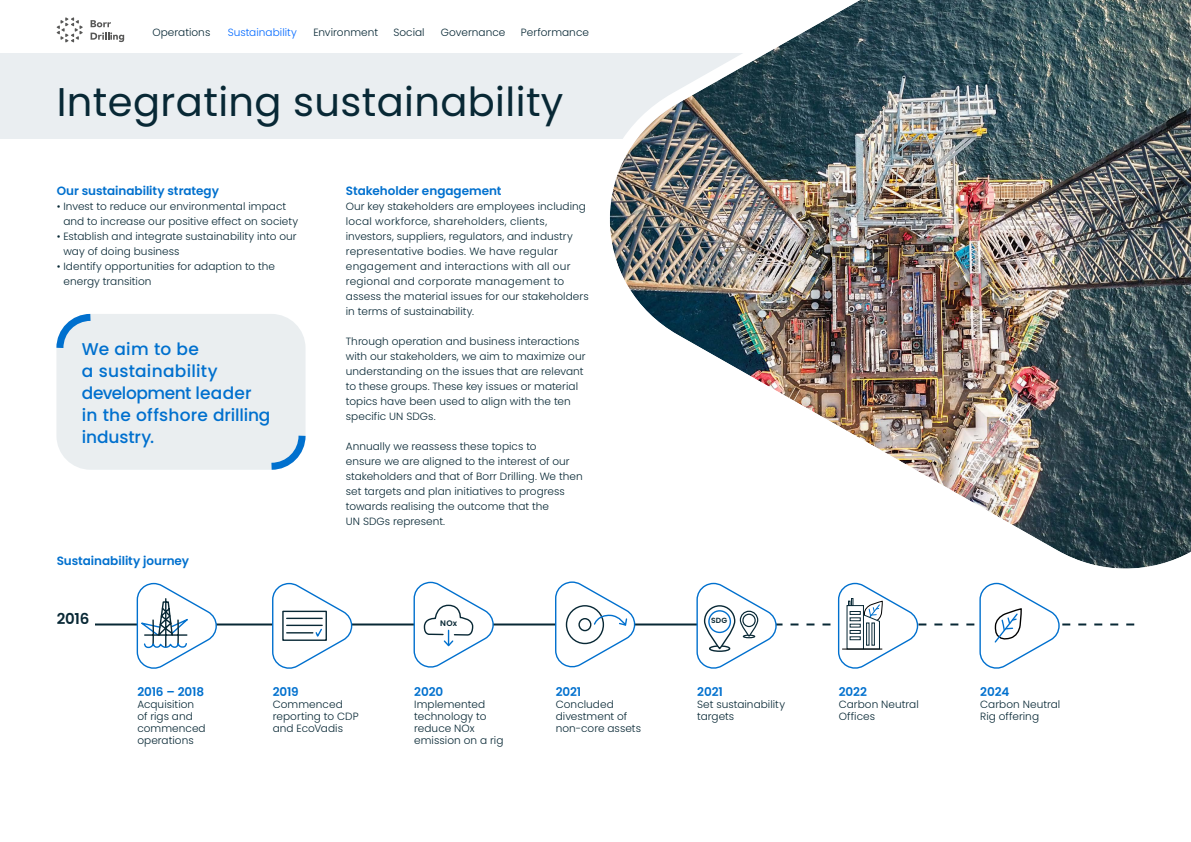
<style>
.page{position:relative;width:1191px;height:842px;background:#fff}
.page>*{position:absolute;margin:0;border:0;box-sizing:border-box;transform-origin:0 0}
.t1{font:40px "Poppins";letter-spacing:.01em;color:#082835}
.t2{font:500 17px/22px "Poppins";letter-spacing:.01em;color:#0070ce}
.t3{font:600 15px "Poppins";color:#082835}
.t4{font:600 12px "Poppins";letter-spacing:-.005em;color:#0070ce}
.t5{font:300 10.5px/15px "Poppins";letter-spacing:.005em;color:#082835}
.t6{font:300 10.5px "Poppins";letter-spacing:.005em;color:#0069ff}
.t7{font:600 8px "Poppins";color:#082835}
.t8{font:600 7.5px "Poppins";color:#082835}
</style>
<div class="page">
<div style="left:0;top:0;width:1191px;height:139px;background:#eaeef1"></div>
<div style="left:0;top:0;width:1191px;height:52px;background:#fff"></div>
<img style="left:592px;top:0;width:599px;height:569px">
<hr style="left:95px;top:623px;width:663px;height:2px;background:#082835">
<svg style="left:136px;top:582px;width:82px;height:87px"></svg>
<svg style="left:271px;top:582px;width:82px;height:87px"></svg>
<svg style="left:91px;top:20px;width:33px;height:22px"></svg>
<svg style="left:57px;top:17px;width:26px;height:25px"></svg>
<svg style="left:413px;top:581px;width:81px;height:87px"></svg>
<svg style="left:554px;top:581px;width:82px;height:87px"></svg>
<svg style="left:695px;top:582px;width:439px;height:87px"></svg>
<div style="left:56px;top:314px;width:249px;height:156px;background:#eaeef0;border-radius:34px"></div>
<svg style="left:56px;top:313px;width:35px;height:35px"></svg>
<svg style="left:271px;top:429px;width:35px;height:41px"></svg>
<p class="t5" style="left:152px;top:25px;width:59px">Operations</p>
<p class="t6" style="left:228px;top:26px;width:71px">Sustainability</p>
<p class="t5" style="left:313px;top:25px;width:66px">Environment</p>
<p class="t5" style="left:393px;top:25px;width:33px">Social</p>
<p class="t5" style="left:441px;top:25px;width:66px">Governance</p>
<p class="t5" style="left:521px;top:25px;width:70px">Performance</p>
<h1 class="t1" style="left:57px;top:79px;width:508px">Integrating sustainability</h1>
<p class="t4" style="left:57px;top:184px;width:164px">Our sustainability strategy</p>
<p class="t5" style="left:63px;top:199px;width:236px;text-indent:-7px">• Invest to reduce our environmental impact and to increase our positive effect on society</p>
<p class="t5" style="left:63px;top:229px;width:235px;text-indent:-7px">• Establish and integrate sustainability into our way of doing business</p>
<p class="t5" style="left:63px;top:259px;width:213px;text-indent:-7px">• Identify opportunities for adaption to the energy transition</p>
<h2 class="t2" style="left:82px;top:338px;width:190px">We aim to be<br>a sustainability development leader in the offshore drilling industry.</h2>
<p class="t4" style="left:57px;top:554px;width:134px">Sustainability journey</p>
<h3 class="t3" style="left:57px;top:610px;width:34px">2016</h3>
<p class="t4" style="left:346px;top:184px;width:157px">Stakeholder engagement</p>
<p class="t5" style="left:346px;top:199px;width:244px">Our key stakeholders are employees including local workforce, shareholders, clients, investors, suppliers, regulators, and industry representative bodies. We have regular engagement and interactions with all our regional and corporate management to assess the material issues for our stakeholders in terms of sustainability.</p>
<p class="t5" style="left:346px;top:334px;width:241px">Through operation and business interactions with our stakeholders, we aim to maximize our understanding on the issues that are relevant to these groups. These key issues or material topics have been used to align with the ten specific UN SDGs.</p>
<p class="t5" style="left:346px;top:439px;width:238px">Annually we reassess these topics to<br>ensure we are aligned to the interest of our stakeholders and that of Borr Drilling. We then set targets and plan initiatives to progress towards realising the outcome that the<br>UN SDGs represent.</p>
<p class="t7" style="left:440px;top:619px;width:18px">NOx</p>
<p class="t4" style="left:137px;top:685px;width:68px">2016 – 2018</p>
<p class="t5" style="left:137px;top:698px;width:70px;line-height:12px">Acquisition of rigs and commenced operations</p>
<p class="t4" style="left:273px;top:685px;width:28px">2019</p>
<p class="t5" style="left:273px;top:698px;width:87px;line-height:12px">Commenced reporting to CDP and EcoVadis</p>
<p class="t4" style="left:414px;top:685px;width:31px">2020</p>
<p class="t5" style="left:414px;top:698px;width:91px;line-height:12px">Implemented technology to reduce NOx emission on a rig</p>
<p class="t4" style="left:556px;top:685px;width:27px">2021</p>
<p class="t5" style="left:556px;top:698px;width:87px;line-height:12px">Concluded divestment of non-core assets</p>
<p class="t8" style="left:711px;top:616px;width:17px">SDG</p>
<p class="t4" style="left:697px;top:685px;width:27px">2021</p>
<p class="t5" style="left:697px;top:698px;width:89px;line-height:12px">Set sustainability targets</p>
<p class="t4" style="left:838px;top:685px;width:30px">2022</p>
<p class="t5" style="left:838px;top:698px;width:82px;line-height:12px">Carbon Neutral<br>Offices</p>
<p class="t4" style="left:980px;top:685px;width:31px">2024</p>
<p class="t5" style="left:980px;top:698px;width:82px;line-height:12px">Carbon Neutral<br>Rig offering</p>
</div>
